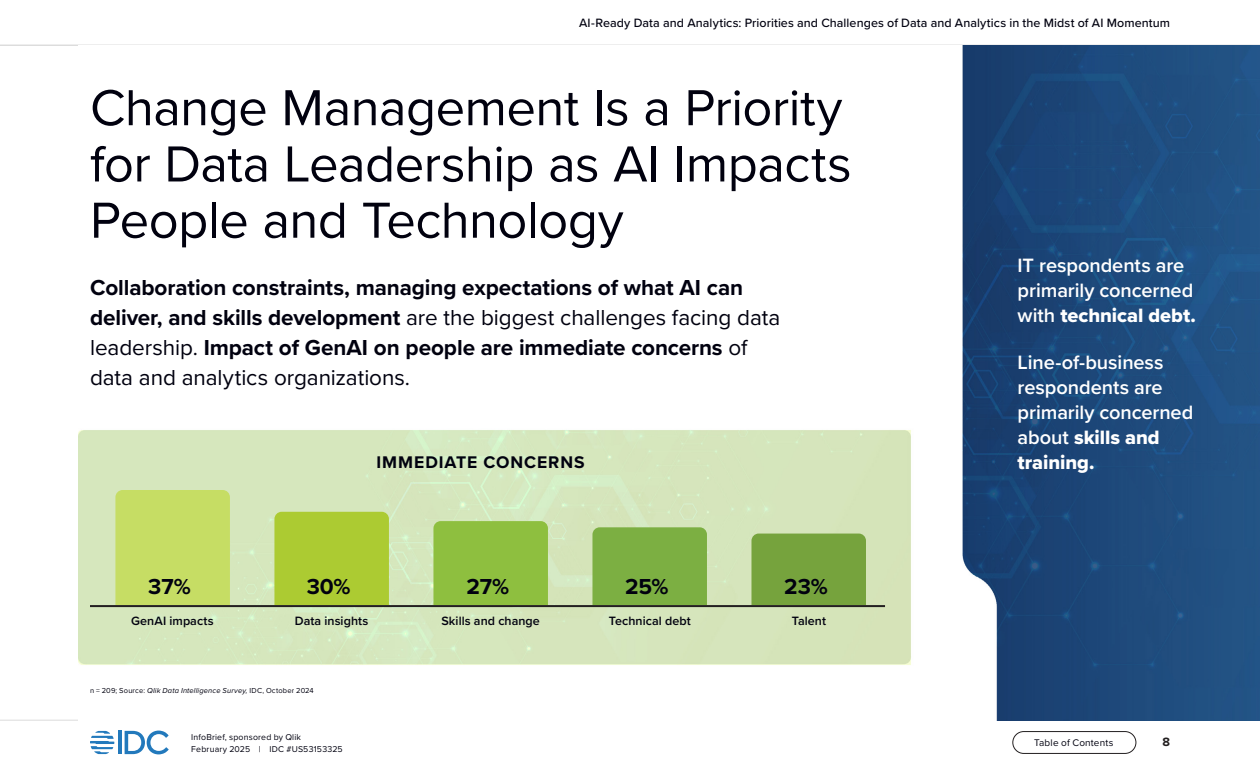
<style>
.page{position:relative;width:1260px;height:765px;background:#fff}
.page>*{position:absolute;margin:0;border:0;box-sizing:border-box;transform-origin:0 0}
.H2_Subsection{font:52.5px/56.2px "Proxima Nova";letter-spacing:-.01em;color:#01010f}
.P___Subtitle_text_Medium_18pt{font:700 22.5px/30px "Proxima Nova";letter-spacing:-.005em;color:#01010f}
.P___Semibold_16_20__L{font:600 20px/25px "Proxima Nova";letter-spacing:-.005em;color:#fff}
.P___Regular_16_20{font:700 17.5px "Proxima Nova";letter-spacing:.055em;color:#01010f}
.t1{font:500 12.5px "Proxima Nova";letter-spacing:.005em;color:#01010f}
.Figure___Data_label_11pt__L{font:600 12.5px "Proxima Nova";letter-spacing:.005em;color:#01010f}
.t2{font:700 12.5px "Proxima Nova";color:#231f20}
.t3{font:10px "Proxima Nova";letter-spacing:.015em;color:#01010f}
.t4{font:8.75px/12.5px "Proxima Nova";letter-spacing:.02em;color:#01010f}
.Notes_and_sources__L{font:7.5px "Proxima Nova";letter-spacing:.025em;color:#01010f}
.s1{font-weight:400}
.s2{font-style:italic}
.s3{font-family:"Proxima Nova Extrabld";font-weight:400}
</style>
<div class="page">
<hr style="left:0;top:720px;width:1260px;height:1px;background:#dbdbdb">
<hr style="left:118px;top:731px;width:4px;height:23px;background:#2279bc">
<svg style="left:125px;top:731px;width:44px;height:23px"></svg>
<svg style="left:90px;top:731px;width:24px;height:23px"></svg>
<div style="left:1013px;top:731px;width:123px;height:23px;border:1px solid #231f20;border-radius:11px"></div>
<hr style="left:0;top:45px;width:1260px;height:1px;background:#ccc">
<img style="left:79px;top:45px;width:1181px;height:675px">
<div style="left:115px;top:490px;width:115px;height:115px;background:#c6dd64"></div>
<div style="left:274px;top:512px;width:115px;height:93px;background:#accb32"></div>
<div style="left:433px;top:521px;width:115px;height:84px;background:#8ebf3f"></div>
<div style="left:592px;top:527px;width:115px;height:78px;background:#7caf42"></div>
<div style="left:751px;top:534px;width:115px;height:71px;background:#76a33d"></div>
<hr style="left:90px;top:605px;width:795px;height:2px;background:#231f20">
<p class="t1" style="left:579px;top:13px;width:592px">AI-Ready Data and Analytics: Priorities and Challenges of Data and Analytics in the Midst of AI Momentum</p>
<p class="H2_Subsection" style="left:90px;top:77px;width:763px">Change Management Is a Priority for Data Leadership as AI Impacts<br>People and Technology</p>
<p class="P___Subtitle_text_Medium_18pt" style="left:90px;top:273px;width:692px">Collaboration constraints, managing expectations of what AI can deliver, and skills development <span class="s1">are the biggest challenges facing data leadership.</span> Impact of GenAI on people are immediate concerns <span class="s1">of data and analytics organizations.</span></p>
<p class="P___Regular_16_20" style="left:376px;top:449px;width:210px">IMMEDIATE CONCERNS</p>
<p class="P___Subtitle_text_Medium_18pt" style="left:148px;top:571px;width:44px">37%</p>
<p class="P___Subtitle_text_Medium_18pt" style="left:307px;top:571px;width:46px">30%</p>
<p class="P___Subtitle_text_Medium_18pt" style="left:466px;top:571px;width:44px">27%</p>
<p class="P___Subtitle_text_Medium_18pt" style="left:625px;top:571px;width:45px">25%</p>
<p class="P___Subtitle_text_Medium_18pt" style="left:784px;top:571px;width:45px">23%</p>
<p class="Figure___Data_label_11pt__L" style="left:131px;top:611px;width:84px">GenAI impacts</p>
<p class="Figure___Data_label_11pt__L" style="left:295px;top:611px;width:75px">Data insights</p>
<p class="Figure___Data_label_11pt__L" style="left:441px;top:611px;width:100px">Skills and change</p>
<p class="Figure___Data_label_11pt__L" style="left:609px;top:611px;width:84px">Technical debt</p>
<p class="Figure___Data_label_11pt__L" style="left:792px;top:611px;width:36px">Talent</p>
<p class="Notes_and_sources__L" style="left:90px;top:685px;width:225px">n = 209; Source: <span class="s2">Qlik Data Intelligence Survey,</span> IDC, October 2024</p>
<p class="P___Semibold_16_20__L" style="left:1018px;top:252px;width:180px">IT respondents are primarily concerned with <span class="s3">technical debt.</span></p>
<p class="P___Semibold_16_20__L" style="left:1018px;top:350px;width:177px">Line-of-business respondents are primarily concerned about <span class="s3">skills and training.</span></p>
<p class="t4" style="left:191px;top:730px;width:153px">InfoBrief, sponsored by Qlik<br>February 2025 | IDC #US53153325</p>
<p class="t3" style="left:1034px;top:735px;width:81px">Table of Contents</p>
<p class="t2" style="left:1162px;top:733px;width:9px">8</p>
</div>
